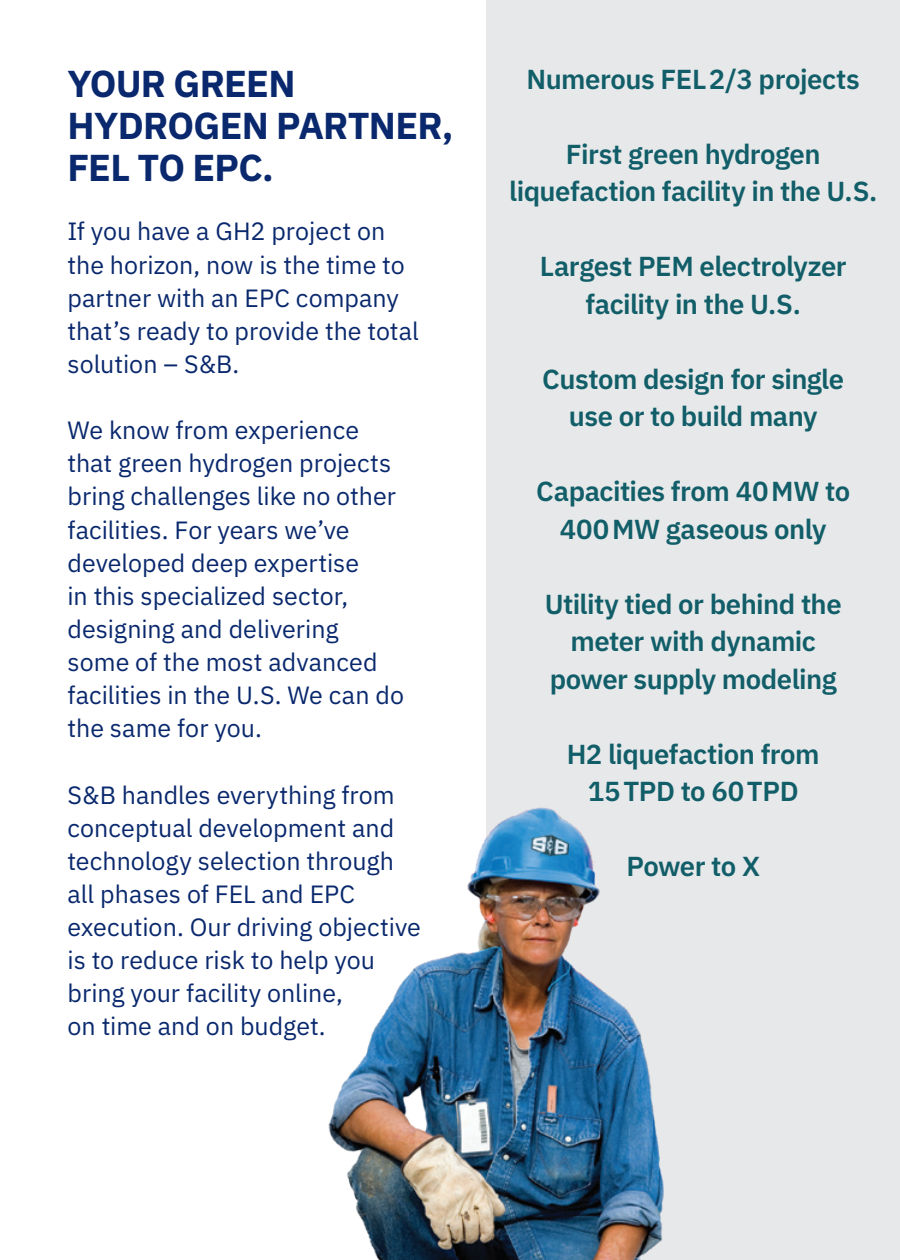
<style>
.page{position:relative;width:900px;height:1260px;background:#fff}
.page>*{position:absolute;margin:0;border:0;box-sizing:border-box;transform-origin:0 0}
.t1{font:700 37.5px/42px "IBM Plex Sans";letter-spacing:-.02em;color:#09286d}
.t2{font:600 27.5px/37.5px "IBM Plex Sans";letter-spacing:-.02em;color:#115e69;text-align:center}
.t3{font:25px/33px "IBM Plex Sans";color:#09286d}
</style>
<div class="page">
<div style="left:486px;top:0;width:414px;height:1260px;background:#e7e8ea"></div>
<img style="left:328px;top:807px;width:336px;height:453px">
<p class="t1" style="left:68px;top:59px;width:388px">YOUR GREEN<br>HYDROGEN PARTNER,<br>FEL TO EPC.</p>
<p class="t3" style="left:68px;top:213px;width:339px">If you have a GH2 project on the horizon, now is the time to partner with an EPC company</p>
<p class="t3" style="left:68px;top:312px;width:353px">that’s ready to provide the total solution – S&amp;B.</p>
<p class="t3" style="left:68px;top:412px;width:330px">We know from experience that green hydrogen projects bring challenges like no other facilities. For years we’ve developed deep expertise<br>in this specialized sector, designing and delivering</p>
<p class="t3" style="left:68px;top:644px;width:338px">some of the most advanced facilities in the U.S. We can do the same for you.</p>
<p class="t3" style="left:68px;top:776px;width:355px">S&amp;B handles everything from conceptual development and technology selection through all phases of FEL and EPC execution. Our driving objective is to reduce risk to help you bring your facility online,<br>on time and on budget.</p>
<p class="t2" style="left:526px;top:58px;width:335px">Numerous FEL2/3 projects</p>
<p class="t2" style="left:509px;top:133px;width:370px">First green hydrogen liquefaction facility in the U.S.</p>
<p class="t2" style="left:540px;top:246px;width:308px">Largest PEM electrolyzer facility in the U.S.</p>
<p class="t2" style="left:542px;top:358px;width:304px">Custom design for single use or to build many</p>
<p class="t2" style="left:536px;top:471px;width:316px">Capacities from 40MW to<br>400MW gaseous only</p>
<p class="t2" style="left:545px;top:583px;width:298px">Utility tied or behind the meter with dynamic power supply modeling</p>
<p class="t2" style="left:567px;top:733px;width:255px">H2 liquefaction from<br>15TPD to 60TPD</p>
<p class="t2" style="left:626px;top:846px;width:135px">Power to X</p>
</div>
